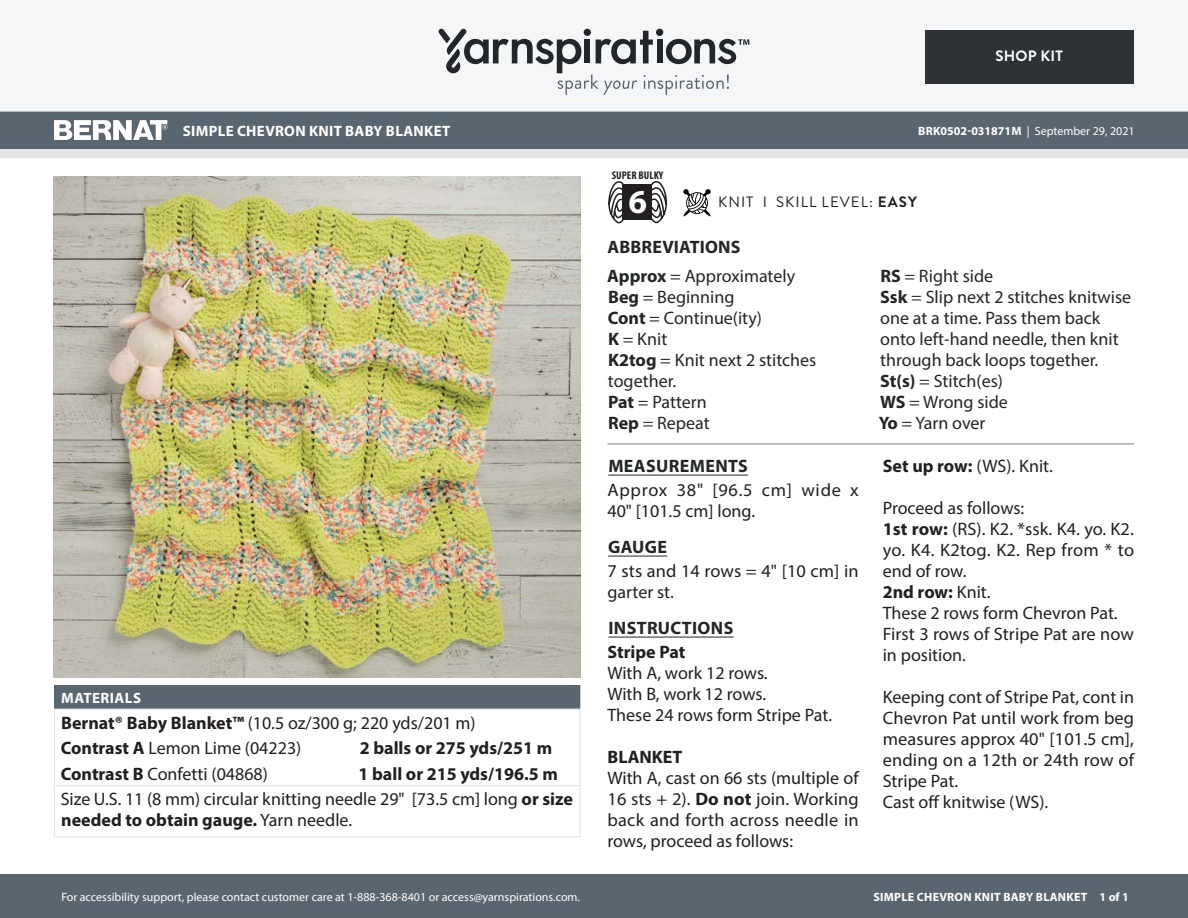
<style>
.page{position:relative;width:1188px;height:918px;background:#fff}
.page>*{position:absolute;margin:0;border:0;box-sizing:border-box;transform-origin:0 0}
.t1{font:700 33.6px "Myriad Pro";color:#fff}
.Body_-__With_auto_st{font:18px/21px "Myriad Pro";color:#231f20;text-align:justify}
.Abbreviations_-_With{font:18px/21px "Myriad Pro";color:#222628}
.Materials_-_Needle{font:18px/21px "Myriad Pro";color:#231f20}
.Material_-__Colors_i{font:18px "Myriad Pro";color:#231f20}
.Materials_-_Brand{font:18px "Myriad Pro";color:#231f20}
.Body_-_HEADERS_-_Und{font:700 18px "Myriad Pro";letter-spacing:.02em;color:#222628}
.Material_-__Colors_i-2{font:700 18px "Myriad Pro";color:#231f20}
.Body_-__With_auto_st-2{font:18px/21px "Myriad Pro";letter-spacing:.035em;color:#231f20}
.Body_-__With_auto_st-3{font:700 18px "Myriad Pro";color:#231f20}
.Materials_-__Header{font:700 15px "Myriad Pro";letter-spacing:.02em;color:#fff}
.Type_of_pattern___Sk{font:15px "Brandon Grotesque";letter-spacing:.07em;color:#231f20}
.t2{font:700 15px "Brandon Grotesque";letter-spacing:.02em;color:#fff}
.t3{font:12px "Myriad Pro";color:#fff}
.t4{font:700 12px "Myriad Pro";letter-spacing:.02em;color:#fff}
.t5{font:700 condensed 11.25px "Myriad Pro";color:#231f20}
.s1{font-weight:700}
.s2{font-weight:400}
</style>
<div class="page">
<div style="left:0;top:875px;width:1188px;height:43px;background:#596670"></div>
<div style="left:0;top:149px;width:1188px;height:9px;background:#e4e4e4"></div>
<div style="left:0;top:111px;width:1188px;height:38px;background:#596670"></div>
<div style="left:0;top:0;width:1188px;height:112px;background:#f4f6f7"></div>
<svg style="left:438px;top:29px;width:311px;height:66px"></svg>
<div style="left:925px;top:30px;width:209px;height:54px;background:#2e3235"></div>
<svg style="left:54px;top:120px;width:113px;height:20px"></svg>
<svg style="left:683px;top:189px;width:28px;height:28px"></svg>
<svg style="left:608px;top:181px;width:16px;height:42px"></svg>
<svg style="left:651px;top:181px;width:16px;height:42px"></svg>
<div style="left:622px;top:184px;width:30px;height:36px;background:#231f20"></div>
<img style="left:54px;top:177px;width:527px;height:501px">
<div style="left:54px;top:686px;width:526px;height:23px;background:#596670"></div>
<hr style="left:54px;top:709px;width:300px;height:1px;background:#e4e4e4">
<hr style="left:354px;top:709px;width:226px;height:1px;background:#e4e4e4">
<svg style="left:54px;top:708px;width:1px;height:77px"></svg>
<svg style="left:579px;top:708px;width:1px;height:77px"></svg>
<hr style="left:54px;top:786px;width:1px;height:50px;background:#e4e4e4">
<hr style="left:54px;top:785px;width:300px;height:1px;background:#e4e4e4">
<hr style="left:354px;top:785px;width:226px;height:1px;background:#e4e4e4">
<hr style="left:579px;top:786px;width:1px;height:50px;background:#e4e4e4">
<hr style="left:54px;top:836px;width:300px;height:1px;background:#e4e4e4">
<hr style="left:354px;top:836px;width:226px;height:1px;background:#e4e4e4">
<hr style="left:608px;top:475px;width:140px;height:1px;background:#222628">
<hr style="left:608px;top:556px;width:59px;height:1px;background:#222628">
<hr style="left:608px;top:637px;width:126px;height:1px;background:#222628">
<hr style="left:608px;top:444px;width:526px;height:1px;background:#7e7e7d">
<p class="t2" style="left:995px;top:46px;width:69px">SHOP KIT</p>
<p class="Materials_-__Header" style="left:183px;top:121px;width:269px">SIMPLE CHEVRON KNIT BABY BLANKET</p>
<p class="t3" style="left:918px;top:124px;width:218px"><span class="s1">BRK0502-031871M</span> | September 29, 2021</p>
<p class="t5" style="left:612px;top:168px;width:53px">SUPER BULKY</p>
<h1 class="t1" style="left:629px;top:180px;width:20px">6</h1>
<p class="Type_of_pattern___Sk" style="left:718px;top:192px;width:200px">KNIT I SKILL LEVEL: <span class="s1">EASY</span></p>
<p class="Materials_-__Header" style="left:61px;top:688px;width:81px">MATERIALS</p>
<p class="Materials_-_Brand" style="left:61px;top:711px;width:416px"><span class="s1">Bernat® Baby Blanket™</span> (10.5 oz/300 g; 220 yds/201 m)</p>
<p class="Material_-__Colors_i" style="left:61px;top:737px;width:242px"><span class="s1">Contrast A</span> Lemon Lime (04223)</p>
<p class="Material_-__Colors_i-2" style="left:360px;top:736px;width:194px">2 balls or 275 yds/251 m</p>
<p class="Material_-__Colors_i" style="left:61px;top:763px;width:209px"><span class="s1">Contrast B</span> Confetti (04868)</p>
<p class="Material_-__Colors_i-2" style="left:359px;top:762px;width:201px">1 ball or 215 yds/196.5 m</p>
<p class="Materials_-_Needle" style="left:61px;top:788px;width:514px">Size U.S. 11 (8 mm) circular knitting needle 29" [73.5 cm] long <span class="s1">or size needed to obtain gauge.</span> Yarn needle.</p>
<p class="t3" style="left:61px;top:889px;width:520px">For accessibility support, please contact customer care at 1-888-368-8401 or access@yarnspirations.com.</p>
<p class="Body_-_HEADERS_-_Und" style="left:608px;top:235px;width:135px">ABBREVIATIONS</p>
<p class="Abbreviations_-_With" style="left:607px;top:265px;width:189px"><span class="s1">Approx</span> = Approximately</p>
<p class="Abbreviations_-_With" style="left:608px;top:286px;width:128px"><span class="s1">Beg</span> = Beginning</p>
<p class="Abbreviations_-_With" style="left:608px;top:307px;width:156px"><span class="s1">Cont</span> = Continue(ity)</p>
<p class="Abbreviations_-_With" style="left:608px;top:328px;width:61px"><span class="s1">K</span> = Knit</p>
<p class="Abbreviations_-_With" style="left:608px;top:349px;width:210px"><span class="s1">K2tog</span> = Knit next 2 stitches together.</p>
<p class="Abbreviations_-_With" style="left:608px;top:391px;width:100px"><span class="s1">Pat</span> = Pattern</p>
<p class="Abbreviations_-_With" style="left:608px;top:412px;width:103px"><span class="s1">Rep</span> = Repeat</p>
<p class="Body_-_HEADERS_-_Und" style="left:608px;top:454px;width:141px">MEASUREMENTS</p>
<p class="Body_-__With_auto_st-2" style="left:608px;top:479px;width:253px">Approx 38" [96.5 cm] wide x<br>40" [101.5 cm] long.</p>
<p class="Body_-_HEADERS_-_Und" style="left:608px;top:535px;width:61px">GAUGE</p>
<p class="Body_-__With_auto_st" style="left:608px;top:560px;width:253px">7 sts and 14 rows = 4" [10 cm] in garter st.</p>
<p class="Body_-_HEADERS_-_Und" style="left:608px;top:616px;width:126px">INSTRUCTIONS</p>
<p class="Body_-__With_auto_st-3" style="left:608px;top:640px;width:80px">Stripe Pat</p>
<p class="Body_-__With_auto_st" style="left:608px;top:662px;width:162px">With A, work 12 rows.</p>
<p class="Body_-__With_auto_st" style="left:608px;top:683px;width:160px">With B, work 12 rows.</p>
<p class="Body_-__With_auto_st" style="left:608px;top:704px;width:226px">These 24 rows form Stripe Pat.</p>
<p class="Body_-__With_auto_st-3" style="left:608px;top:745px;width:77px">BLANKET</p>
<p class="Body_-__With_auto_st" style="left:608px;top:767px;width:253px">With A, cast on 66 sts (multiple of 16 sts + 2). <span class="s1">Do not</span> join. Working back and forth across needle in rows, proceed as follows:</p>
<p class="Abbreviations_-_With" style="left:880px;top:265px;width:114px"><span class="s1">RS</span> = Right side</p>
<p class="Abbreviations_-_With" style="left:880px;top:286px;width:253px"><span class="s1">Ssk</span> = Slip next 2 stitches knitwise one at a time. Pass them back onto left-hand needle, then knit through back loops together.</p>
<p class="Abbreviations_-_With" style="left:880px;top:370px;width:124px"><span class="s1">St(s)</span> = Stitch(es)</p>
<p class="Abbreviations_-_With" style="left:880px;top:391px;width:129px"><span class="s1">WS</span> = Wrong side</p>
<p class="Abbreviations_-_With" style="left:879px;top:412px;width:108px"><span class="s1">Yo</span> = Yarn over</p>
<p class="Body_-__With_auto_st" style="left:883px;top:455px;width:172px"><span class="s1">Set up row:</span> (WS). Knit.</p>
<p class="Body_-__With_auto_st" style="left:883px;top:497px;width:143px">Proceed as follows:</p>
<p class="Body_-__With_auto_st" style="left:883px;top:518px;width:253px"><span class="s1">1st row:</span> (RS). K2. *ssk. K4. yo. K2. yo. K4. K2tog. K2. Rep from * to end of row.</p>
<p class="Body_-__With_auto_st-3" style="left:883px;top:580px;width:109px">2nd row: <span class="s2">Knit.</span></p>
<p class="Body_-__With_auto_st" style="left:883px;top:602px;width:236px">These 2 rows form Chevron Pat.</p>
<p class="Body_-__With_auto_st" style="left:883px;top:623px;width:253px">First 3 rows of Stripe Pat are now in position.</p>
<p class="Body_-__With_auto_st" style="left:883px;top:686px;width:253px">Keeping cont of Stripe Pat, cont in Chevron Pat until work from beg measures approx 40" [101.5 cm], ending on a 12th or 24th row of Stripe Pat.</p>
<p class="Body_-__With_auto_st" style="left:883px;top:791px;width:167px">Cast off knitwise (WS).</p>
<p class="t4" style="left:873px;top:889px;width:257px">SIMPLE CHEVRON KNIT BABY BLANKET 1 of 1</p>
</div>
